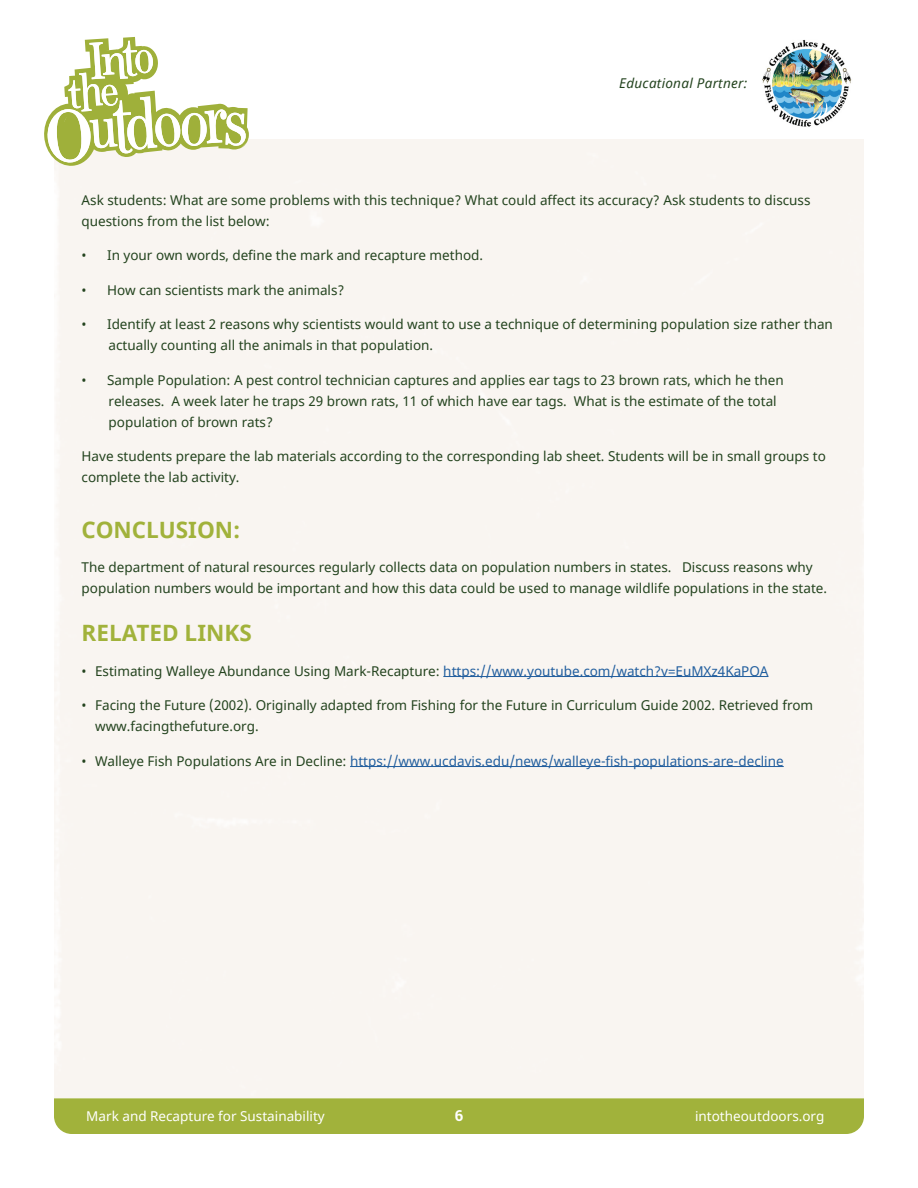
<style>
.page{position:relative;width:918px;height:1188px;background:#fff}
.page>*{position:absolute;margin:0;border:0;box-sizing:border-box;transform-origin:0 0}
.t1{font:700 22.5px "Noto Sans";color:#a1b23b}
.t2{font:700 15px "Roboto Slab";color:#fff}
.t3{font:13.5px/21px "Noto Sans";color:#23431e}
.t4{font:13.5px "Noto Sans";color:#215e9e}
.t5{font:13.5px "Noto Sans";color:#fff}
.t6{font:italic 13.5px "Noto Sans";letter-spacing:.02em;color:#23431e}
.s1{color:#215e9e}
.s2{color:#23431e}
</style>
<div class="page">
<img style="left:762px;top:39px;width:90px;height:88px">
<hr style="left:443px;top:676px;width:326px;height:1px;background:#215e9e">
<hr style="left:350px;top:766px;width:434px;height:1px;background:#215e9e">
<div style="left:54px;top:1098px;width:810px;height:36px;background:#a1b23b"></div>
<svg style="left:44px;top:37px;width:205px;height:130px"></svg>
<p class="t6" style="left:619px;top:73px;width:130px">Educational Partner:</p>
<p class="t3" style="left:82px;top:190px;width:730px">Ask students: What are some problems with this technique? What could affect its accuracy? Ask students to discuss questions from the list below:</p>
<p class="t3" style="left:82px;top:245px;width:403px">• In your own words, define the mark and recapture method.</p>
<p class="t3" style="left:82px;top:280px;width:264px">• How can scientists mark the animals?</p>
<p class="t3" style="left:109px;top:314px;width:726px;text-indent:-27px">• Identify at least 2 reasons why scientists would want to use a technique of determining population size rather than actually counting all the animals in that population.</p>
<p class="t3" style="left:109px;top:370px;width:677px;text-indent:-27px">• Sample Population: A pest control technician captures and applies ear tags to 23 brown rats, which he then releases. A week later he traps 29 brown rats, 11 of which have ear tags. What is the estimate of the total population of brown rats?</p>
<p class="t3" style="left:82px;top:446px;width:746px">Have students prepare the lab materials according to the corresponding lab sheet. Students will be in small groups to complete the lab activity.</p>
<h1 class="t1" style="left:82px;top:513px;width:160px">CONCLUSION:</h1>
<p class="t3" style="left:82px;top:557px;width:747px">The department of natural resources regularly collects data on population numbers in states. Discuss reasons why population numbers would be important and how this data could be used to manage wildlife populations in the state.</p>
<h1 class="t1" style="left:82px;top:617px;width:172px">RELATED LINKS</h1>
<p class="t3" style="left:82px;top:661px;width:688px">• Estimating Walleye Abundance Using Mark-Recapture: <span class="s1">https://www.youtube.com/watch?v=EuMXz4KaPOA</span></p>
<p class="t3" style="left:95px;top:695px;width:720px;text-indent:-14px">• Facing the Future (2002). Originally adapted from Fishing for the Future in Curriculum Guide 2002. Retrieved from www.facingthefuture.org.</p>
<p class="t4" style="left:82px;top:751px;width:704px"><span class="s2">• Walleye Fish Populations Are in Decline:</span> https://www.ucdavis.edu/news/walleye-fish-populations-are-decline</p>
<p class="t5" style="left:86px;top:1107px;width:240px">Mark and Recapture for Sustainability</p>
<p class="t2" style="left:455px;top:1105px;width:10px">6</p>
<p class="t5" style="left:695px;top:1107px;width:131px">intotheoutdoors.org</p>
</div>
